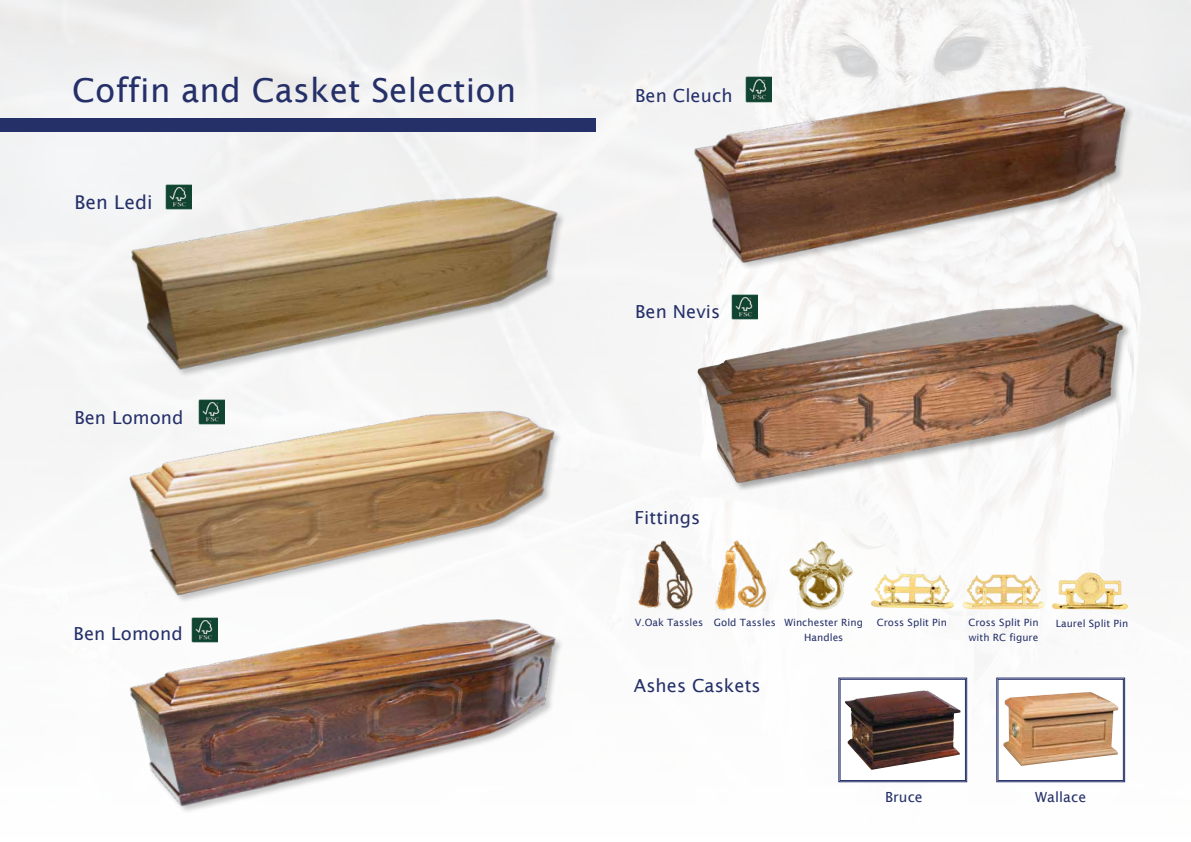
<style>
.page{position:relative;width:1191px;height:842px;background:#fff}
.page>*{position:absolute;margin:0;border:0;box-sizing:border-box;transform-origin:0 0}
.t1{font:33px "Lucida Sans";letter-spacing:.005em;color:#253069}
.t2{font:19px "Lucida Sans";letter-spacing:.005em;color:#253069}
.t3{font:18px "Lucida Sans";letter-spacing:.005em;color:#253069}
.t4{font:14px "Lucida Sans";letter-spacing:.005em;color:#253069}
.t5{font:10px/14.8px "Lucida Sans";letter-spacing:.005em;color:#253069}
</style>
<div class="page">
<img style="left:0;top:0;width:1191px;height:783px">
<div style="left:0;top:118px;width:595px;height:13px;background:#253069"></div>
<img style="left:731px;top:294px;width:26px;height:9px">
<img style="left:678px;top:74px;width:509px;height:205px">
<img style="left:92px;top:158px;width:497px;height:266px">
<img style="left:105px;top:590px;width:479px;height:222px">
<img style="left:120px;top:397px;width:468px;height:211px">
<svg style="left:838px;top:677px;width:129px;height:105px"></svg>
<div style="left:839px;top:679px;width:126px;height:102px;border:1px solid #253069"></div>
<svg style="left:996px;top:677px;width:129px;height:105px"></svg>
<div style="left:997px;top:679px;width:126px;height:102px;border:1px solid #253069"></div>
<img style="left:845px;top:690px;width:115px;height:80px">
<img style="left:1003px;top:692px;width:115px;height:74px">
<img style="left:781px;top:538px;width:82px;height:75px">
<img style="left:636px;top:539px;width:57px;height:72px">
<img style="left:715px;top:539px;width:53px;height:71px">
<img style="left:962px;top:574px;width:83px;height:35px">
<img style="left:870px;top:574px;width:84px;height:35px">
<div style="left:696px;top:303px;width:436px;height:190px;background:#000;opacity:.32"></div>
<img style="left:794px;top:303px;width:238px;height:44px">
<img style="left:1051px;top:572px;width:77px;height:37px">
<h1 class="t1" style="left:72px;top:71px;width:445px">Coffin and Casket Selection</h1>
<h2 class="t2" style="left:74px;top:192px;width:80px">Ben Ledi</h2>
<h3 class="t3" style="left:74px;top:407px;width:111px">Ben Lomond</h3>
<h3 class="t3" style="left:74px;top:624px;width:111px">Ben Lomond</h3>
<h3 class="t3" style="left:635px;top:85px;width:99px">Ben Cleuch</h3>
<h3 class="t3" style="left:635px;top:302px;width:86px">Ben Nevis</h3>
<h3 class="t3" style="left:634px;top:507px;width:67px">Fittings</h3>
<p class="t5" style="left:635px;top:615px;width:70px">V.Oak Tassles</p>
<p class="t5" style="left:804px;top:615px;width:60px;text-indent:-90px">Gold Tassles Winchester Ring<br>Handles</p>
<h3 class="t3" style="left:634px;top:675px;width:128px">Ashes Caskets</h3>
<p class="t5" style="left:876px;top:615px;width:72px">Cross Split Pin</p>
<p class="t5" style="left:968px;top:615px;width:72px">Cross Split Pin with RC figure</p>
<p class="t5" style="left:1055px;top:616px;width:74px">Laurel Split Pin</p>
<h3 class="t4" style="left:885px;top:789px;width:39px">Bruce</h3>
<h3 class="t4" style="left:1035px;top:789px;width:52px">Wallace</h3>
</div>
